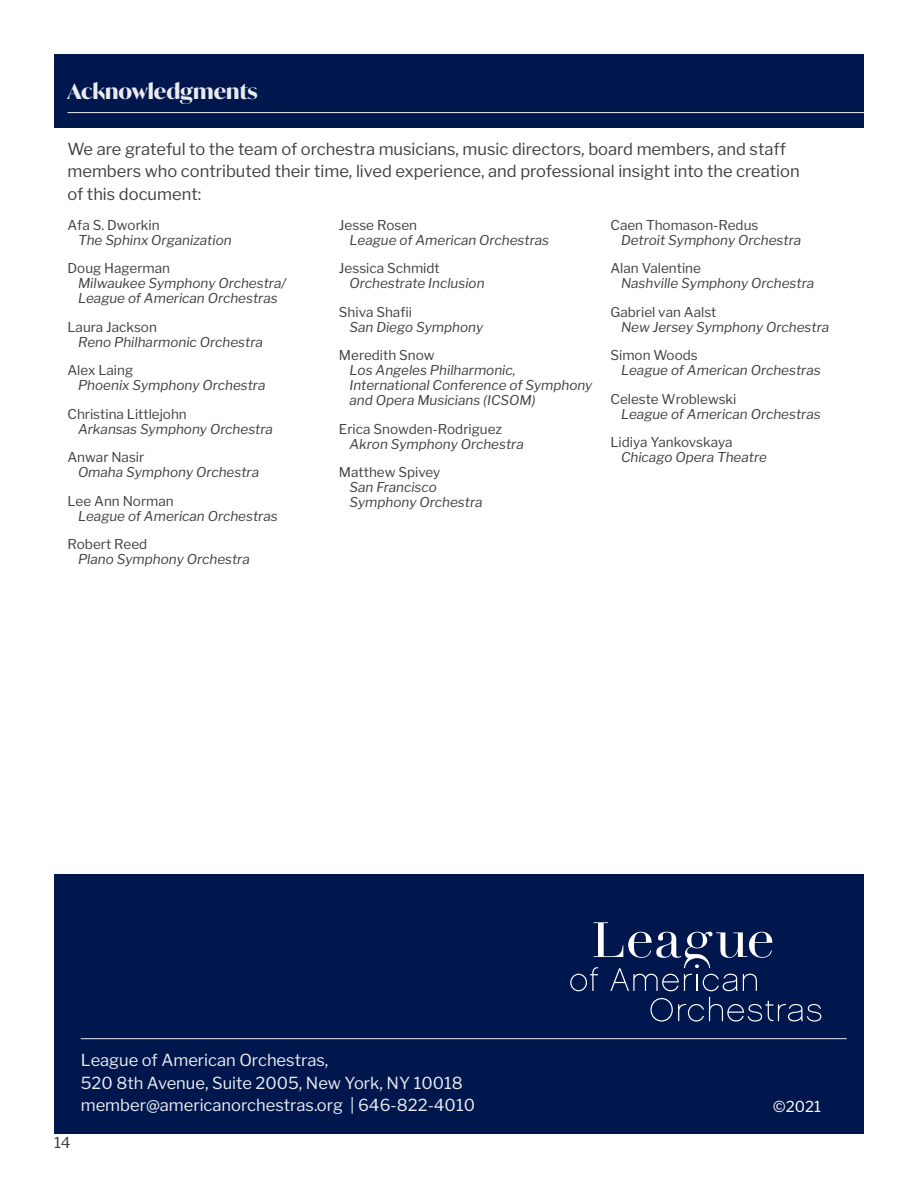
<style>
.page{position:relative;width:918px;height:1188px;background:#fff}
.page>*{position:absolute;margin:0;border:0;box-sizing:border-box;transform-origin:0 0}
.t1{font:700 21px "Ivy Mode";color:#ebebf0}
.t2{font:16.5px/22.5px "Libre Franklin";color:#414042}
.t3{font:16.5px/22.5px "Libre Franklin";color:#ebebf0}
.t4{font:15px "Libre Franklin";color:#fff}
.t5{font:15px "Libre Franklin";color:#414042}
.t6{font:italic 13.5px/15px "Libre Franklin";color:#414042}
.t7{font:13.5px "Libre Franklin";color:#414042}
</style>
<div class="page">
<div style="left:54px;top:875px;width:810px;height:259px;background:#00174d"></div>
<svg style="left:650px;top:997px;width:171px;height:25px"></svg>
<svg style="left:570px;top:922px;width:202px;height:69px"></svg>
<hr style="left:81px;top:1038px;width:766px;height:1px;background:#ebebf0">
<div style="left:54px;top:54px;width:810px;height:73px;background:#00174d"></div>
<hr style="left:68px;top:112px;width:796px;height:1px;background:#ebebf0">
<h1 class="t1" style="left:68px;top:77px;width:192px">Acknowledgments</h1>
<p class="t2" style="left:68px;top:138px;width:734px">We are grateful to the team of orchestra musicians, music directors, board members, and staff members who contributed their time, lived experience, and professional insight into the creation of this document:</p>
<p class="t7" style="left:68px;top:217px;width:94px">Afa S. Dworkin</p>
<p class="t6" style="left:78px;top:232px;width:155px">The Sphinx Organization</p>
<p class="t7" style="left:68px;top:260px;width:104px">Doug Hagerman</p>
<p class="t6" style="left:78px;top:276px;width:210px">Milwaukee Symphony Orchestra/<br>League of American Orchestras</p>
<p class="t7" style="left:68px;top:319px;width:91px">Laura Jackson</p>
<p class="t6" style="left:78px;top:334px;width:186px">Reno Philharmonic Orchestra</p>
<p class="t7" style="left:68px;top:362px;width:67px">Alex Laing</p>
<p class="t6" style="left:78px;top:378px;width:189px">Phoenix Symphony Orchestra</p>
<p class="t7" style="left:68px;top:406px;width:121px">Christina Littlejohn</p>
<p class="t6" style="left:78px;top:421px;width:197px">Arkansas Symphony Orchestra</p>
<p class="t7" style="left:68px;top:449px;width:78px">Anwar Nasir</p>
<p class="t6" style="left:78px;top:465px;width:183px">Omaha Symphony Orchestra</p>
<p class="t7" style="left:68px;top:493px;width:108px">Lee Ann Norman</p>
<p class="t6" style="left:78px;top:508px;width:201px">League of American Orchestras</p>
<p class="t7" style="left:68px;top:536px;width:81px">Robert Reed</p>
<p class="t6" style="left:78px;top:552px;width:173px">Plano Symphony Orchestra</p>
<p class="t7" style="left:610px;top:217px;width:149px">Caen Thomason-Redus</p>
<p class="t6" style="left:621px;top:232px;width:182px">Detroit Symphony Orchestra</p>
<p class="t7" style="left:610px;top:260px;width:92px">Alan Valentine</p>
<p class="t6" style="left:621px;top:276px;width:195px">Nashville Symphony Orchestra</p>
<p class="t7" style="left:610px;top:304px;width:107px">Gabriel van Aalst</p>
<p class="t6" style="left:621px;top:319px;width:210px">New Jersey Symphony Orchestra</p>
<p class="t7" style="left:610px;top:347px;width:89px">Simon Woods</p>
<p class="t6" style="left:621px;top:363px;width:201px">League of American Orchestras</p>
<p class="t7" style="left:610px;top:391px;width:128px">Celeste Wroblewski</p>
<p class="t6" style="left:621px;top:406px;width:201px">League of American Orchestras</p>
<p class="t7" style="left:610px;top:434px;width:124px">Lidiya Yankovskaya</p>
<p class="t6" style="left:621px;top:450px;width:147px">Chicago Opera Theatre</p>
<p class="t7" style="left:339px;top:217px;width:80px">Jesse Rosen</p>
<p class="t6" style="left:350px;top:232px;width:201px">League of American Orchestras</p>
<p class="t7" style="left:339px;top:260px;width:102px">Jessica Schmidt</p>
<p class="t6" style="left:350px;top:276px;width:137px">Orchestrate Inclusion</p>
<p class="t7" style="left:339px;top:304px;width:74px">Shiva Shafii</p>
<p class="t6" style="left:350px;top:319px;width:135px">San Diego Symphony</p>
<p class="t7" style="left:339px;top:347px;width:97px">Meredith Snow</p>
<p class="t6" style="left:350px;top:363px;width:244px">Los Angeles Philharmonic,<br>International Conference of Symphony and Opera Musicians (ICSOM)</p>
<p class="t7" style="left:339px;top:421px;width:165px">Erica Snowden-Rodriguez</p>
<p class="t6" style="left:350px;top:436px;width:176px">Akron Symphony Orchestra</p>
<p class="t7" style="left:339px;top:464px;width:103px">Matthew Spivey</p>
<p class="t6" style="left:350px;top:480px;width:135px">San Francisco<br>Symphony Orchestra</p>
<p class="t5" style="left:54px;top:1134px;width:18px">14</p>
<p class="t3" style="left:81px;top:1049px;width:396px">League of American Orchestras,<br>520 8th Avenue, Suite 2005, New York, NY 10018 member@americanorchestras.org | 646-822-4010</p>
<p class="t4" style="left:773px;top:1097px;width:49px">©2021</p>
</div>
